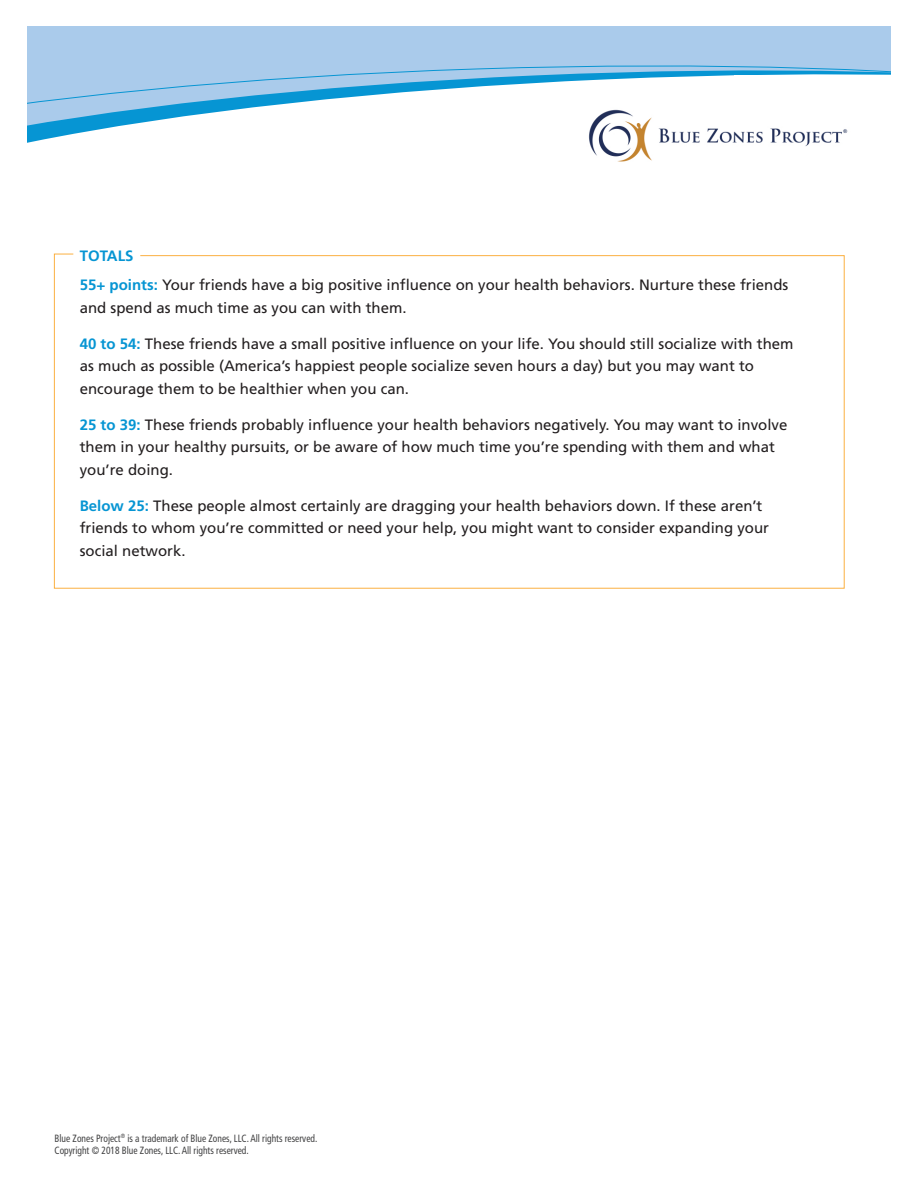
<style>
.page{position:relative;width:918px;height:1188px;background:#fff}
.page>*{position:absolute;margin:0;border:0;box-sizing:border-box;transform-origin:0 0}
.Body_Copy{font:15px/22.5px "Frutiger LT Std";color:#231f20}
.Numbered_List_Heads{font:700 15px "Frutiger LT Std";color:#0695d3}
.t1{font:condensed 10.5px/12.6px "Frutiger LT Std";color:#414142;scale:.9 1}
.s1{font-weight:700;color:#0695d3}
</style>
<div class="page">
<div style="left:27px;top:26px;width:864px;height:219px;background:#aacbeb"></div>
<svg style="left:27px;top:65px;width:864px;height:180px;fill:#fff"></svg>
<div style="left:27px;top:144px;width:203px;height:280px;background:#fff"></div>
<div style="left:735px;top:76px;width:156px;height:280px;background:#fff"></div>
<svg style="left:569px;top:102px;width:3px;height:59px"></svg>
<svg style="left:54px;top:253px;width:791px;height:336px"></svg>
<img style="left:572px;top:91px;width:276px;height:96px">
<p class="Numbered_List_Heads" style="left:80px;top:247px;width:55px">TOTALS</p>
<p class="Body_Copy" style="left:80px;top:274px;width:710px"><span class="s1">55+ points:</span> Your friends have a big positive influence on your health behaviors. Nurture these friends and spend as much time as you can with them.</p>
<p class="Body_Copy" style="left:80px;top:332px;width:715px"><span class="s1">40 to 54:</span> These friends have a small positive influence on your life. You should still socialize with them as much as possible (America’s happiest people socialize seven hours a day) but you may want to encourage them to be healthier when you can.</p>
<p class="Body_Copy" style="left:80px;top:413px;width:709px"><span class="s1">25 to 39:</span> These friends probably influence your health behaviors negatively. You may want to involve them in your healthy pursuits, or be aware of how much time you’re spending with them and what you’re doing.</p>
<p class="Body_Copy" style="left:80px;top:494px;width:691px"><span class="s1">Below 25:</span> These people almost certainly are dragging your health behaviors down. If these aren’t friends to whom you’re committed or need your help, you might want to consider expanding your social network.</p>
<p class="t1" style="left:55px;top:1132px;width:293px">Blue Zones Project<sup>®</sup> is a trademark of Blue Zones, LLC. All rights reserved.<br>Copyright © 2018 Blue Zones, LLC. All rights reserved.</p>
</div>
